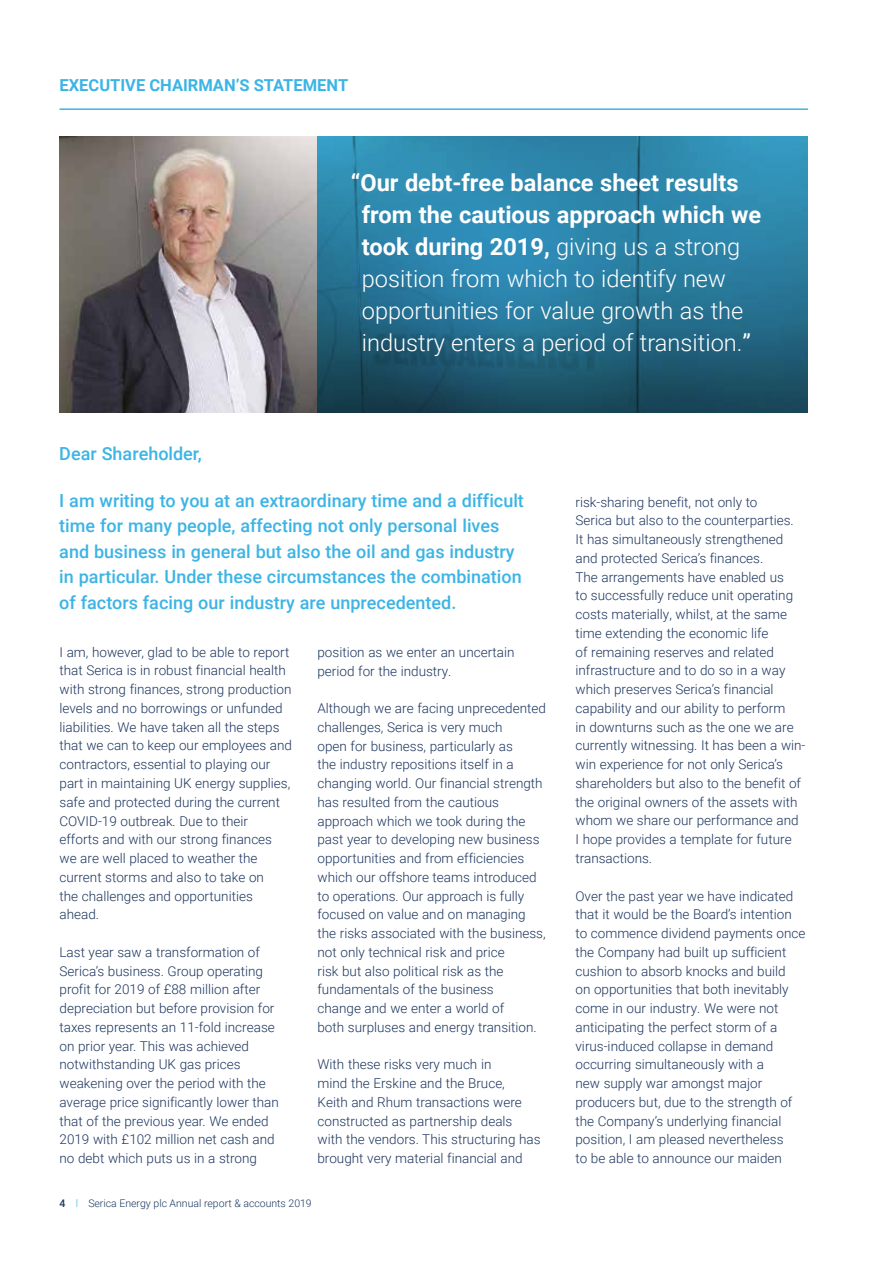
<style>
.page{position:relative;width:893px;height:1263px;background:#fff}
.page>*{position:absolute;margin:0;border:0;box-sizing:border-box;transform-origin:0 0}
.t1{font:300 23.55px/32.1px "Roboto";color:#fff}
.t2{font:500 18px/25.5px "Roboto";color:#3cb4e5}
.t3{font:700 16.5px "Roboto";color:#3cb4e5}
.t4{font:300 13.5px/18.8px "Roboto";color:#1c355e}
.t5{font:300 10.5px "Roboto";color:#1c355e}
.s1{font-weight:700}
.s2{font-weight:400}
.s3{font-weight:500}
.s4{color:#3cb4e5}
</style>
<div class="page">
<hr style="left:60px;top:108px;width:748px;height:2px;background:#3cb4e5">
<img style="left:60px;top:136px;width:257px;height:276px">
<svg style="left:317px;top:136px;width:491px;height:276px;background:#277595"></svg>
<p class="t3" style="left:60px;top:74px;width:290px">EXECUTIVE CHAIRMANʼS STATEMENT</p>
<h1 class="t1" style="left:362px;top:166px;width:401px;text-indent:-11px"><span class="s1">“Our debt-free balance sheet results from the cautious approach which we took during 2019,</span> giving us a strong position from which to identify new opportunities for value growth as the industry enters a period of transition.<span class="s2">”</span></h1>
<h2 class="t2" style="left:59px;top:440px;width:144px">Dear Shareholder,</h2>
<p class="t2" style="left:59px;top:487px;width:466px">I am writing to you at an extraordinary time and a difficult time for many people, affecting not only personal lives and business in general but also the oil and gas industry in particular. Under these circumstances the combination of factors facing our industry are unprecedented.</p>
<p class="t4" style="left:60px;top:642px;width:234px">I am, however, glad to be able to report that Serica is in robust financial health with strong finances, strong production levels and no borrowings or unfunded liabilities. We have taken all the steps that we can to keep our employees and contractors, essential to playing our part in maintaining UK energy supplies, safe and protected during the current COVID-19 outbreak. Due to their<br>efforts and with our strong finances we are well placed to weather the current storms and also to take on<br>the challenges and opportunities ahead.</p>
<p class="t4" style="left:60px;top:942px;width:221px">Last year saw a transformation of Serica’s business. Group operating profit for 2019 of £88 million after depreciation but before provision for taxes represents an 11-fold increase on prior year. This was achieved notwithstanding UK gas prices weakening over the period with the average price significantly lower than that of the previous year. We ended 2019 with £102 million net cash and no debt which puts us in a strong</p>
<p class="t4" style="left:317px;top:642px;width:199px">position as we enter an uncertain period for the industry.</p>
<p class="t4" style="left:317px;top:698px;width:230px">Although we are facing unprecedented challenges, Serica is very much<br>open for business, particularly as<br>the industry repositions itself in a changing world. Our financial strength has resulted from the cautious approach which we took during the past year to developing new business opportunities and from efficiencies which our offshore teams introduced to operations. Our approach is fully focused on value and on managing the risks associated with the business, not only technical risk and price<br>risk but also political risk as the fundamentals of the business<br>change and we enter a world of<br>both surpluses and energy transition.</p>
<p class="t4" style="left:317px;top:1055px;width:225px">With these risks very much in<br>mind the Erskine and the Bruce,<br>Keith and Rhum transactions were constructed as partnership deals with the vendors. This structuring has brought very material financial and</p>
<p class="t5" style="left:60px;top:1196px;width:254px"><span class="s3">4</span> <span class="s4">l</span> Serica Energy plc Annual report &amp; accounts 2019</p>
<p class="t4" style="left:575px;top:492px;width:231px">risk-sharing benefit, not only to<br>Serica but also to the counterparties.<br>It has simultaneously strengthened and protected Serica’s finances.<br>The arrangements have enabled us<br>to successfully reduce unit operating costs materially, whilst, at the same time extending the economic life<br>of remaining reserves and related infrastructure and to do so in a way which preserves Serica’s financial capability and our ability to perform<br>in downturns such as the one we are currently witnessing. It has been a win&shy;win experience for not only Serica’s shareholders but also to the benefit of the original owners of the assets with whom we share our performance and I hope provides a template for future transactions.</p>
<p class="t4" style="left:575px;top:886px;width:231px">Over the past year we have indicated that it would be the Board’s intention to commence dividend payments once the Company had built up sufficient cushion to absorb knocks and build<br>on opportunities that both inevitably come in our industry. We were not anticipating the perfect storm of a virus-induced collapse in demand occurring simultaneously with a<br>new supply war amongst major producers but, due to the strength of the Company’s underlying financial position, I am pleased nevertheless<br>to be able to announce our maiden</p>
</div>
